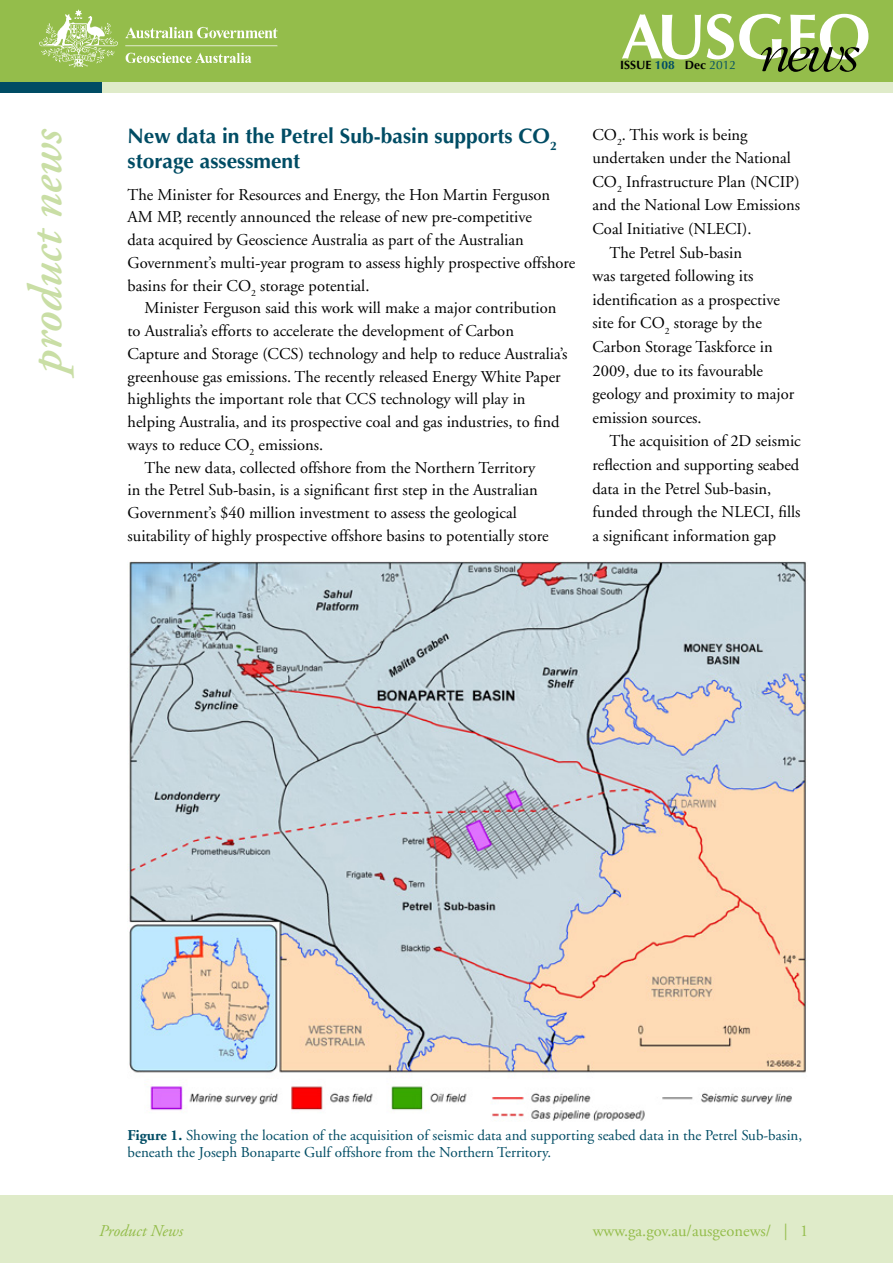
<style>
.page{position:relative;width:893px;height:1263px;background:#fff}
.page>*{position:absolute;margin:0;border:0;box-sizing:border-box;transform-origin:0 0}
.t1{font:italic 600 48px "Adobe Garamond";color:#c9dea5}
.t2{font:700 21px/25.5px "Optima";color:#004c64}
.t3{font:16.5px/22.8px "Adobe Garamond";color:#000}
.t4{font:16.5px "Adobe Garamond";color:#94bd4b}
.t5{font:italic 16.5px "Adobe Garamond";color:#94bd4b}
.t6{font:15px/16.5px "Adobe Garamond";color:#004c64}
.t7{font:700 12px "Optima";color:#000}
.s1{color:#004c64}
.s2{font-weight:400;color:#004c64}
.s3{font-weight:700}
.s4{font-style:inherit}
</style>
<div class="page">
<div style="left:0;top:13px;width:893px;height:80px;background:#dfebc9"></div>
<div style="left:0;top:11px;width:102px;height:82px;background:#004c64"></div>
<div style="left:0;top:0;width:893px;height:82px;background:#94bd4b"></div>
<div style="left:0;top:1195px;width:893px;height:68px;background:#dfebc9"></div>
<svg style="left:622px;top:14px;width:79px;height:45px"></svg>
<svg style="left:707px;top:14px;width:161px;height:58px"></svg>
<img style="left:39px;top:9px;width:239px;height:59px">
<img style="left:129px;top:560px;width:678px;height:561px">
<p class="t7" style="left:620px;top:58px;width:118px">issue <span class="s1">108</span> Dec <span class="s2">2012</span></p>
<p class="t2" style="left:128px;top:123px;width:431px">New data in the Petrel Sub-basin supports CO<sub>2 </sub>storage assessment</p>
<p class="t3" style="left:128px;top:183px;width:449px">The Minister for Resources and Energy, the Hon Martin Ferguson AM MP, recently announced the release of new pre-competitive<br>data acquired by Geoscience Australia as part of the Australian Government’s multi-year program to assess highly prospective offshore basins for their CO<sub>2</sub> storage potential.</p>
<p class="t3" style="left:145px;top:297px;width:413px">Minister Ferguson said this work will make a major contribution</p>
<p class="t3" style="left:128px;top:320px;width:388px">to Australia’s efforts to accelerate the development of Carbon</p>
<p class="t3" style="left:128px;top:343px;width:441px">Capture and Storage (CCS) technology and help to reduce Australia’s</p>
<p class="t3" style="left:128px;top:365px;width:435px">greenhouse gas emissions. The recently released Energy White Paper</p>
<p class="t3" style="left:128px;top:388px;width:399px">highlights the important role that CCS technology will play in</p>
<p class="t3" style="left:128px;top:411px;width:433px">helping Australia, and its prospective coal and gas industries, to find</p>
<p class="t3" style="left:128px;top:433px;width:197px">ways to reduce CO<sub>2</sub> emissions.</p>
<p class="t3" style="left:145px;top:456px;width:392px">The new data, collected offshore from the Northern Territory</p>
<p class="t3" style="left:128px;top:479px;width:412px">in the Petrel Sub-basin, is a significant first step in the Australian</p>
<p class="t3" style="left:128px;top:502px;width:391px">Government’s $40 million investment to assess the geological</p>
<p class="t3" style="left:128px;top:524px;width:423px">suitability of highly prospective offshore basins to potentially store</p>
<h1 class="t1" style="left:20px;top:373px;width:246px;rotate:-90deg">product news</h1>
<p class="t3" style="left:592px;top:123px;width:157px">CO<sub>2</sub>. This work is being</p>
<p class="t3" style="left:592px;top:147px;width:200px">undertaken under the National</p>
<p class="t3" style="left:592px;top:171px;width:209px">CO<sub>2</sub> Infrastructure Plan (NCIP)</p>
<p class="t3" style="left:592px;top:194px;width:209px">and the National Low Emissions</p>
<p class="t3" style="left:592px;top:218px;width:161px">Coal Initiative (NLECI).</p>
<p class="t3" style="left:609px;top:241px;width:134px">The Petrel Sub-basin</p>
<p class="t3" style="left:592px;top:265px;width:162px">was targeted following its</p>
<p class="t3" style="left:592px;top:289px;width:189px">identification as a prospective</p>
<p class="t3" style="left:592px;top:312px;width:171px">site for CO<sub>2</sub> storage by the</p>
<p class="t3" style="left:592px;top:336px;width:182px">Carbon Storage Taskforce in</p>
<p class="t3" style="left:592px;top:359px;width:172px">2009, due to its favourable</p>
<p class="t3" style="left:592px;top:383px;width:203px">geology and proximity to major</p>
<p class="t3" style="left:592px;top:407px;width:111px">emission sources.</p>
<p class="t3" style="left:609px;top:430px;width:193px">The acquisition of 2D seismic</p>
<p class="t3" style="left:592px;top:454px;width:208px">reflection and supporting seabed</p>
<p class="t3" style="left:592px;top:477px;width:180px">data in the Petrel Sub-basin,</p>
<p class="t3" style="left:592px;top:501px;width:210px">funded through the NLECI, fills</p>
<p class="t3" style="left:592px;top:525px;width:185px">a significant information gap</p>
<p class="t6" style="left:128px;top:1127px;width:676px"><span class="s3">Figure 1.</span> Showing the location of the acquisition of seismic data and supporting seabed data in the Petrel Sub-basin, beneath the Joseph Bonaparte Gulf offshore from the Northern Territory.</p>
<p class="t5" style="left:99px;top:1222px;width:85px">Product News</p>
<p class="t4" style="left:593px;top:1222px;width:217px">www.ga.gov.au/ausgeonews/ | <span class="s4">1</span></p>
</div>
